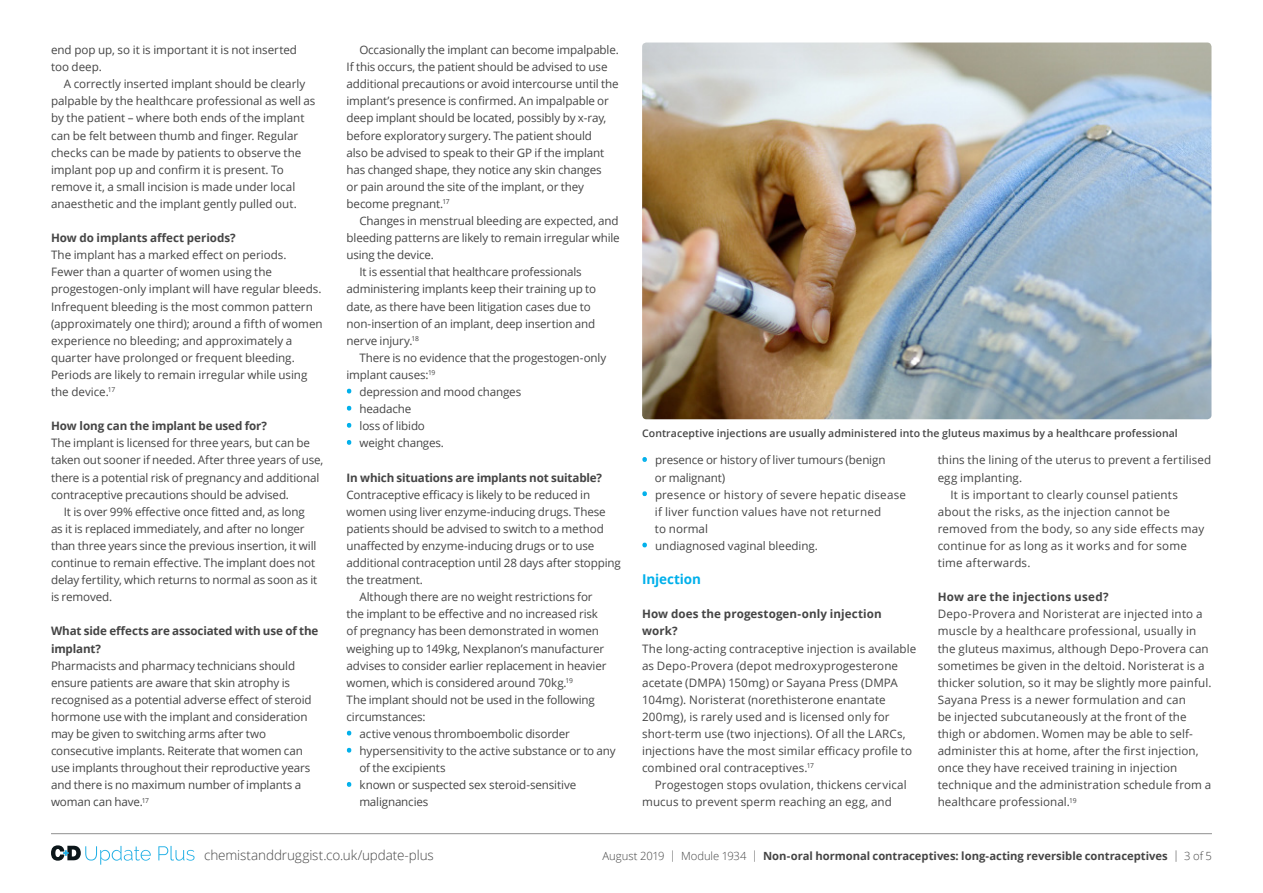
<style>
.page{position:relative;width:1263px;height:893px;background:#fff}
.page>*{position:absolute;margin:0;border:0;box-sizing:border-box;transform-origin:0 0}
.t1{font:300 13.5px "Open Sans";letter-spacing:-.01em;color:#454545}
.sub_heading{font:700 13.5px "Open Sans";letter-spacing:-.01em;color:#00b0eb}
.main_text_no_indent{font:11.7px/17.1px "Open Sans";color:#454545}
.main_text{font:11.7px/17.1px "Open Sans";letter-spacing:-.01em;color:#454545}
.sub_-_sub_heading{font:700 11.7px/17.1px "Open Sans";letter-spacing:-.005em;color:#454545}
.main_text-2{font:11.7px/17.1px "Open Sans";letter-spacing:.02em;color:#454545}
.main_text-3{font:11.7px/17.1px "Open Sans";letter-spacing:.015em;color:#454545}
.sub_-_sub_heading-2{font:700 11.7px "Open Sans";letter-spacing:.015em;color:#454545}
.t2{font:700 11.25px "Open Sans";letter-spacing:-.005em;color:#454545}
.t3{font:600 10.5px "Open Sans";letter-spacing:.01em;color:#454545}
.s1{font-size:13.5px;color:#00b0eb}
.s2{font-weight:300}
</style>
<div class="page">
<svg style="left:346px;top:388px;width:6px;height:6px"></svg>
<svg style="left:346px;top:405px;width:6px;height:6px"></svg>
<svg style="left:346px;top:423px;width:6px;height:5px"></svg>
<svg style="left:346px;top:440px;width:6px;height:5px"></svg>
<svg style="left:346px;top:730px;width:6px;height:6px"></svg>
<svg style="left:346px;top:747px;width:6px;height:6px"></svg>
<svg style="left:346px;top:782px;width:6px;height:5px"></svg>
<svg style="left:642px;top:457px;width:5px;height:5px"></svg>
<svg style="left:642px;top:491px;width:5px;height:6px"></svg>
<svg style="left:642px;top:542px;width:5px;height:6px"></svg>
<img style="left:642px;top:43px;width:569px;height:376px">
<svg style="left:51px;top:845px;width:100px;height:20px"></svg>
<svg style="left:158px;top:846px;width:37px;height:15px"></svg>
<hr style="left:51px;top:833px;width:1161px;height:1px;background:#8f8f8f">
<p class="main_text_no_indent" style="left:51px;top:41px;width:248px">end pop up, so it is important it is not inserted too deep.</p>
<p class="main_text" style="left:51px;top:75px;width:266px;text-indent:13px">A correctly inserted implant should be clearly palpable by the healthcare professional as well as by the patient – where both ends of the implant can be felt between thumb and finger. Regular checks can be made by patients to observe the implant pop up and confirm it is present. To remove it, a small incision is made under local anaesthetic and the implant gently pulled out.</p>
<p class="sub_-_sub_heading" style="left:51px;top:229px;width:186px">How do implants affect periods?</p>
<p class="main_text_no_indent" style="left:51px;top:246px;width:273px">The implant has a marked effect on periods.<br>Fewer than a quarter of women using the progestogen-only implant will have regular bleeds.<br>Infrequent bleeding is the most common pattern (approximately one third); around a fifth of women experience no bleeding; and approximately a quarter have prolonged or frequent bleeding.<br>Periods are likely to remain irregular while using the device.<sup>17</sup></p>
<p class="sub_-_sub_heading" style="left:51px;top:417px;width:218px">How long can the implant be used for?</p>
<p class="main_text_no_indent" style="left:51px;top:434px;width:274px">The implant is licensed for three years, but can be taken out sooner if needed. After three years of use, there is a potential risk of pregnancy and additional contraceptive precautions should be advised.</p>
<p class="main_text" style="left:51px;top:503px;width:268px;text-indent:13px">It is over 99% effective once fitted and, as long as it is replaced immediately, and after no longer than three years since the previous insertion, it will continue to remain effective. The implant does not delay fertility, which returns to normal as soon as it is removed.</p>
<p class="sub_-_sub_heading" style="left:51px;top:622px;width:269px">What side effects are associated with use of the implant?</p>
<p class="main_text_no_indent" style="left:51px;top:657px;width:262px">Pharmacists and pharmacy technicians should ensure patients are aware that skin atrophy is recognised as a potential adverse effect of steroid hormone use with the implant and consideration may be given to switching arms after two consecutive implants. Reiterate that women can use implants throughout their reproductive years and there is no maximum number of implants a woman can have.<sup>17</sup></p>
<p class="main_text" style="left:347px;top:41px;width:274px;text-indent:13px">Occasionally the implant can become impalpable.<br>If this occurs, the patient should be advised to use additional precautions or avoid intercourse until the implant’s presence is confirmed. An impalpable or deep implant should be located, possibly by x-ray, before exploratory surgery. The patient should<br>also be advised to speak to their GP if the implant has changed shape, they notice any skin changes<br>or pain around the site of the implant, or they become pregnant.<sup>17</sup></p>
<p class="main_text" style="left:347px;top:212px;width:275px;text-align:justify;text-indent:13px">Changes in menstrual bleeding are expected, and bleeding patterns are likely to remain irregular while using the device.</p>
<p class="main_text" style="left:347px;top:263px;width:251px;text-indent:13px">It is essential that healthcare professionals administering implants keep their training up to date, as there have been litigation cases due to non-insertion of an implant, deep insertion and nerve injury.<sup>18</sup></p>
<p class="main_text" style="left:347px;top:349px;width:261px;text-indent:13px">There is no evidence that the progestogen-only implant causes:<sup>19</sup></p>
<p class="main_text" style="left:347px;top:383px;width:176px"><span class="s1">•</span> depression and mood changes</p>
<p class="main_text" style="left:347px;top:400px;width:66px"><span class="s1">•</span> headache</p>
<p class="main_text" style="left:347px;top:417px;width:80px"><span class="s1">•</span> loss of libido</p>
<p class="main_text" style="left:347px;top:434px;width:99px"><span class="s1">•</span> weight changes.</p>
<p class="sub_-_sub_heading" style="left:347px;top:468px;width:257px">In which situations are implants not suitable?</p>
<p class="main_text_no_indent" style="left:347px;top:486px;width:276px">Contraceptive efficacy is likely to be reduced in women using liver enzyme-inducing drugs. These patients should be advised to switch to a method unaffected by enzyme-inducing drugs or to use additional contraception until 28 days after stopping the treatment.</p>
<p class="main_text" style="left:347px;top:588px;width:261px;text-indent:13px">Although there are no weight restrictions for the implant to be effective and no increased risk of pregnancy has been demonstrated in women weighing up to 149kg, Nexplanon’s manufacturer advises to consider earlier replacement in heavier women, which is considered around 70kg.<sup>19</sup></p>
<p class="main_text_no_indent" style="left:347px;top:691px;width:250px">The implant should not be used in the following circumstances:</p>
<p class="main_text" style="left:347px;top:725px;width:225px"><span class="s1">•</span> active venous thromboembolic disorder</p>
<p class="main_text" style="left:359px;top:742px;width:258px;text-indent:-13px"><span class="s1">•</span> hypersensitivity to the active substance or to any of the excipients</p>
<p class="main_text" style="left:359px;top:776px;width:218px;text-indent:-13px"><span class="s1">•</span> known or suspected sex steroid-sensitive malignancies</p>
<p class="t3" style="left:642px;top:426px;width:537px">Contraceptive injections are usually administered into the gluteus maximus by a healthcare professional</p>
<p class="main_text" style="left:655px;top:451px;width:232px;text-indent:-13px"><span class="s1">•</span> presence or history of liver tumours (benign or malignant)</p>
<p class="main_text-3" style="left:655px;top:486px;width:253px;text-indent:-13px"><span class="s1">•</span> presence or history of severe hepatic disease if liver function values have not returned<br>to normal</p>
<p class="main_text" style="left:642px;top:537px;width:177px"><span class="s1">•</span> undiagnosed vaginal bleeding.</p>
<p class="sub_heading" style="left:642px;top:570px;width:60px">Injection</p>
<p class="sub_-_sub_heading" style="left:642px;top:605px;width:241px">How does the progestogen-only injection work?</p>
<p class="main_text_no_indent" style="left:642px;top:639px;width:276px">The long-acting contraceptive injection is available as Depo-Provera (depot medroxyprogesterone acetate (DMPA) 150mg) or Sayana Press (DMPA 104mg). Noristerat (norethisterone enantate 200mg), is rarely used and is licensed only for short-term use (two injections). Of all the LARCs, injections have the most similar efficacy profile to combined oral contraceptives.<sup>17</sup></p>
<p class="main_text" style="left:642px;top:776px;width:266px;text-indent:13px">Progestogen stops ovulation, thickens cervical mucus to prevent sperm reaching an egg, and</p>
<p class="main_text" style="left:938px;top:451px;width:275px">thins the lining of the uterus to prevent a fertilised egg implanting.</p>
<p class="main_text-2" style="left:938px;top:486px;width:268px;text-indent:13px">It is important to clearly counsel patients about the risks, as the injection cannot be removed from the body, so any side effects may continue for as long as it works and for some time afterwards.</p>
<p class="sub_-_sub_heading-2" style="left:938px;top:589px;width:172px">How are the injections used?</p>
<p class="main_text_no_indent" style="left:938px;top:605px;width:275px">Depo-Provera and Noristerat are injected into a muscle by a healthcare professional, usually in the gluteus maximus, although Depo-Provera can sometimes be given in the deltoid. Noristerat is a thicker solution, so it may be slightly more painful.</p>
<p class="main_text_no_indent" style="left:938px;top:691px;width:275px">Sayana Press is a newer formulation and can<br>be injected subcutaneously at the front of the thigh or abdomen. Women may be able to self&shy;administer this at home, after the first injection, once they have received training in injection technique and the administration schedule from a healthcare professional.<sup>19</sup></p>
<p class="t1" style="left:204px;top:846px;width:231px">chemistanddruggist.co.uk/update-plus</p>
<p class="t2" style="left:602px;top:848px;width:611px"><span class="s2">August 2019 | Module 1934 |</span> Non-oral hormonal contraceptives: long-acting reversible contraceptives <span class="s2">| 3 of 5</span></p>
</div>
